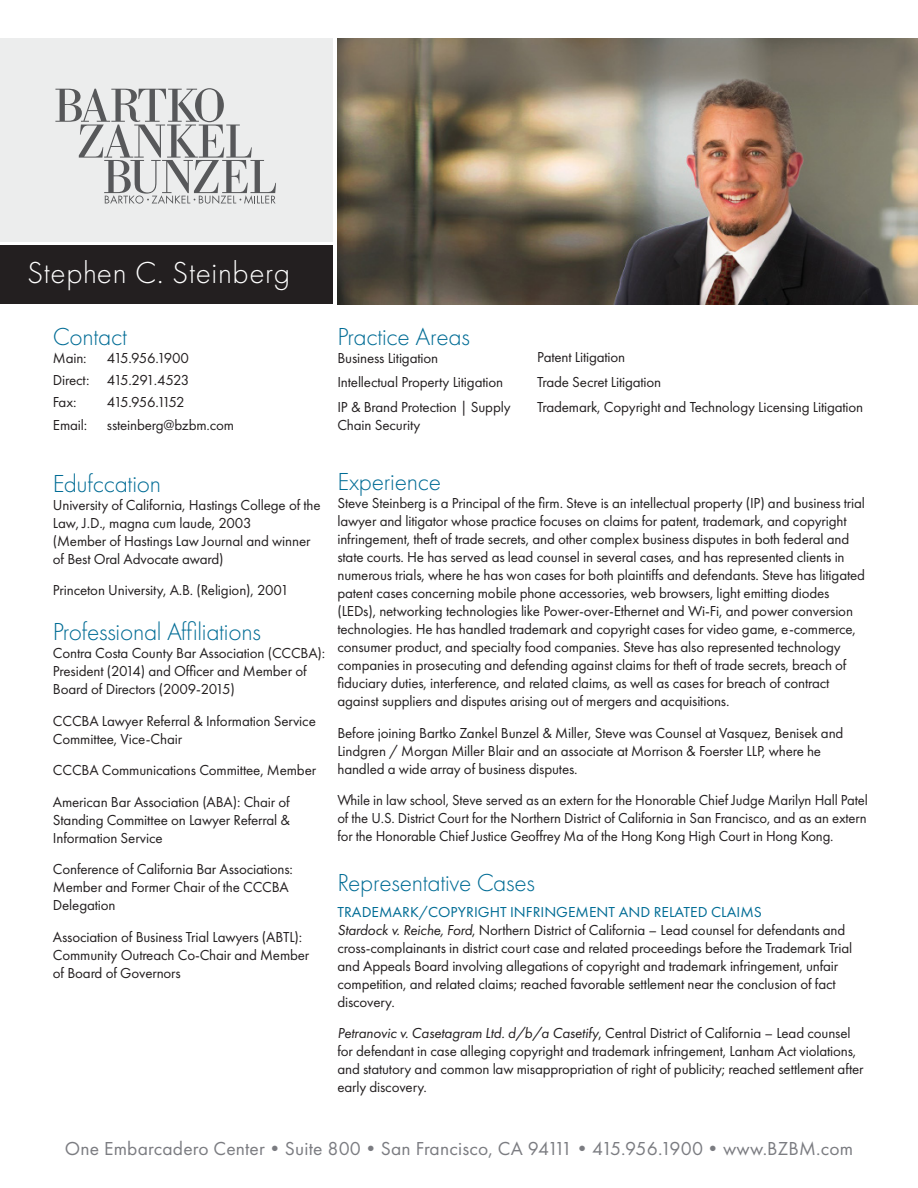
<style>
.page{position:relative;width:918px;height:1188px;background:#fff}
.page>*{position:absolute;margin:0;border:0;box-sizing:border-box;transform-origin:0 0}
.t1{font:300 31.5px "Futura PT";letter-spacing:.02em;color:#fff}
.t2{font:300 25.5px "Futura PT";letter-spacing:-.01em;color:#006c95}
.t3{font:19.5px "Futura PT";letter-spacing:.01em;color:#7b7c81}
.t4{font:15px/18px "Futura PT";letter-spacing:-.01em;color:#231f20}
.t5{font:15px "Futura PT";color:#006c95;scale:1.04 1}
.t6{font:15px "Futura PT";letter-spacing:-.04em;color:#231f20}
.t7{font:15px "Futura PT";letter-spacing:-.05em;color:#231f20}
.t8{font:15px "Futura PT";letter-spacing:-.11em;color:#231f20}
.s1{font-style:italic}
</style>
<div class="page">
<div style="left:0;top:246px;width:333px;height:58px;background:#231f20"></div>
<div style="left:0;top:38px;width:333px;height:203px;background:#eceded"></div>
<svg style="left:55px;top:88px;width:221px;height:116px"></svg>
<img style="left:337px;top:38px;width:581px;height:266px">
<p class="t1" style="left:27px;top:255px;width:265px">Stephen C. Steinberg</p>
<p class="t2" style="left:53px;top:322px;width:76px">Contact</p>
<p class="t4" style="left:53px;top:349px;width:35px">Main:</p>
<p class="t7" style="left:107px;top:349px;width:84px">415.956.1900</p>
<p class="t6" style="left:53px;top:371px;width:138px">Direct: 415.291.4523</p>
<p class="t4" style="left:53px;top:393px;width:25px">Fax:</p>
<p class="t8" style="left:107px;top:393px;width:79px">415.956.1152</p>
<p class="t4" style="left:53px;top:415px;width:36px">Email:</p>
<p class="t4" style="left:107px;top:415px;width:129px">ssteinberg@bzbm.com</p>
<p class="t2" style="left:53px;top:469px;width:110px">Edufccation</p>
<p class="t4" style="left:53px;top:496px;width:269px">University of California, Hastings College of the<br>Law, J.D., magna cum laude, 2003</p>
<p class="t4" style="left:53px;top:532px;width:259px">(Member of Hastings Law Journal and winner of Best Oral Advocate award)</p>
<p class="t4" style="left:53px;top:581px;width:237px">Princeton University, A.B. (Religion), 2001</p>
<p class="t2" style="left:53px;top:617px;width:210px">Professional Affiliations</p>
<p class="t4" style="left:53px;top:644px;width:274px">Contra Costa County Bar Association (CCCBA):<br>President (2014) and Officer and Member of<br>Board of Directors (2009-2015)</p>
<p class="t4" style="left:53px;top:712px;width:264px">CCCBA Lawyer Referral &amp; Information Service<br>Committee, Vice-Chair</p>
<p class="t4" style="left:53px;top:761px;width:265px">CCCBA Communications Committee, Member</p>
<p class="t4" style="left:53px;top:793px;width:239px;text-align:justify">American Bar Association (ABA): Chair of Standing Committee on Lawyer Referral &amp; Information Service</p>
<p class="t4" style="left:53px;top:860px;width:242px">Conference of California Bar Associations:<br>Member and Former Chair of the CCCBA<br>Delegation</p>
<p class="t4" style="left:53px;top:928px;width:258px">Association of Business Trial Lawyers (ABTL):<br>Community Outreach Co-Chair and Member of Board of Governors</p>
<p class="t2" style="left:337px;top:322px;width:134px">Practice Areas</p>
<p class="t4" style="left:337px;top:349px;width:102px">Business Litigation</p>
<p class="t4" style="left:337px;top:373px;width:167px">Intellectual Property Litigation</p>
<p class="t4" style="left:337px;top:398px;width:175px">IP &amp; Brand Protection | Supply<br>Chain Security</p>
<p class="t2" style="left:337px;top:467px;width:105px">Experience</p>
<p class="t4" style="left:337px;top:494px;width:529px">Steve Steinberg is a Principal of the firm. Steve is an intellectual property (IP) and business trial lawyer and litigator whose practice focuses on claims for patent, trademark, and copyright infringement, theft of trade secrets, and other complex business disputes in both federal and state courts. He has served as lead counsel in several cases, and has represented clients in numerous trials, where he has won cases for both plaintiffs and defendants. Steve has litigated patent cases concerning mobile phone accessories, web browsers, light emitting diodes (LEDs), networking technologies like Power-over-Ethernet and Wi-Fi, and power conversion technologies. He has handled trademark and copyright cases for video game, e-commerce, consumer product, and specialty food companies. Steve has also represented technology companies in prosecuting and defending against claims for theft of trade secrets, breach of fiduciary duties, interference, and related claims, as well as cases for breach of contract against suppliers and disputes arising out of mergers and acquisitions.</p>
<p class="t4" style="left:337px;top:724px;width:508px">Before joining Bartko Zankel Bunzel &amp; Miller, Steve was Counsel at Vasquez, Benisek and<br>Lindgren / Morgan Miller Blair and an associate at Morrison &amp; Foerster LLP, where he handled a wide array of business disputes.</p>
<p class="t4" style="left:337px;top:791px;width:532px;text-align:justify">While in law school, Steve served as an extern for the Honorable Chief Judge Marilyn Hall Patel of the U.S. District Court for the Northern District of California in San Francisco, and as an extern for the Honorable Chief Justice Geoffrey Ma of the Hong Kong High Court in Hong Kong.</p>
<p class="t2" style="left:337px;top:868px;width:199px">Representative Cases</p>
<p class="t5" style="left:338px;top:903px;width:410px">TRADEMARK/COPYRIGHT INFRINGEMENT AND RELATED CLAIMS</p>
<p class="t4" style="left:337px;top:921px;width:516px"><span class="s1">Stardock v. Reiche, Ford</span>, Northern District of California – Lead counsel for defendants and cross-complainants in district court case and related proceedings before the Trademark Trial and Appeals Board involving allegations of copyright and trademark infringement, unfair competition, and related claims; reached favorable settlement near the conclusion of fact discovery.</p>
<p class="t4" style="left:337px;top:1024px;width:528px"><span class="s1">Petranovic v. Casetagram Ltd. d/b/a Casetify</span>, Central District of California – Lead counsel for defendant in case alleging copyright and trademark infringement, Lanham Act violations, and statutory and common law misappropriation of right of publicity; reached settlement after early discovery.</p>
<p class="t4" style="left:537px;top:348px;width:90px">Patent Litigation</p>
<p class="t4" style="left:537px;top:373px;width:126px">Trade Secret Litigation</p>
<p class="t4" style="left:537px;top:398px;width:328px">Trademark, Copyright and Technology Licensing Litigation</p>
<p class="t3" style="left:65px;top:1137px;width:790px">One Embarcadero Center•Suite 800•San Francisco, CA 94111•415.956.1900•www.BZBM.com</p>
</div>
